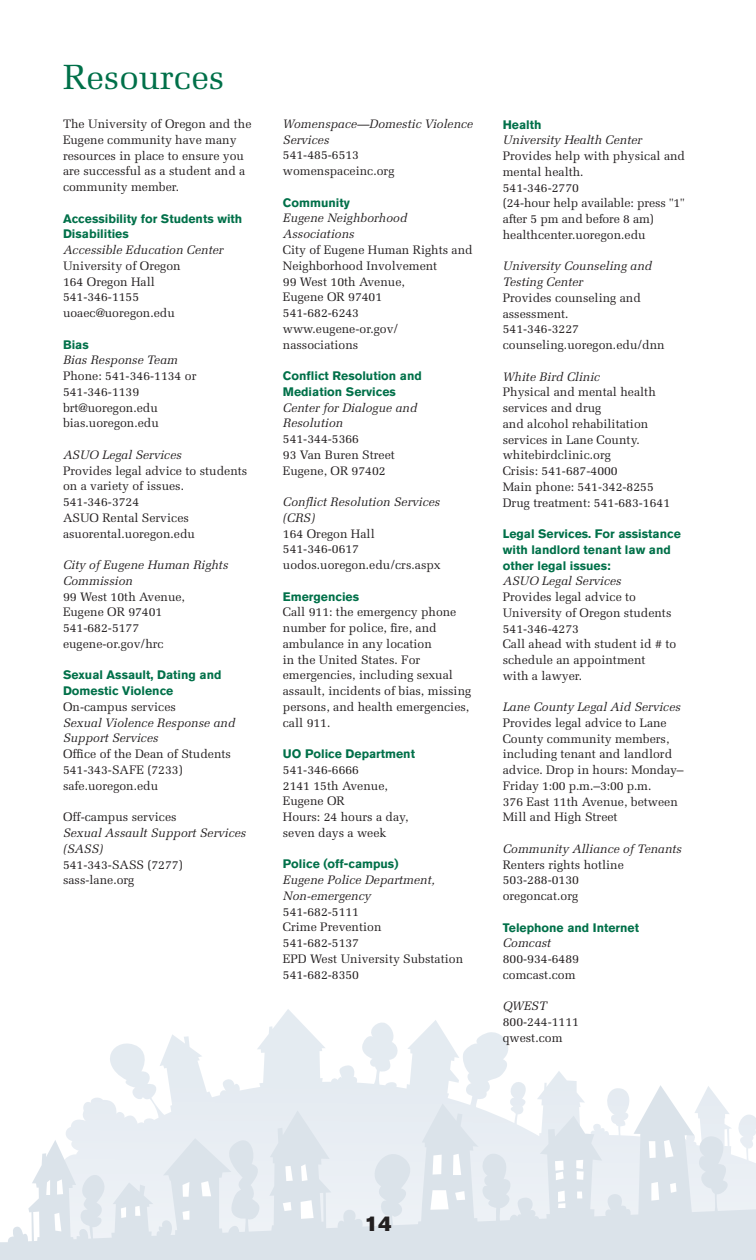
<style>
.page{position:relative;width:756px;height:1260px;background:#fff}
.page>*{position:absolute;margin:0;border:0;box-sizing:border-box;transform-origin:0 0}
.t1{font:35px "Melior";color:#007049}
.t2{font:21px "Akzidenz Grotesk BQ Super";color:#231f20}
.t3{font:12.25px/15.8px "Melior";color:#231f20}
.t4{font:italic 12.25px/15.8px "Melior";color:#231f20}
.t5{font:700 12.25px/15.8px "Akzidenz Grotesk BQ";color:#007049}
</style>
<div class="page">
<svg style="left:0;top:1009px;width:756px;height:251px"></svg>
<svg style="left:649px;top:1141px;width:7px;height:17px"></svg>
<svg style="left:664px;top:1140px;width:10px;height:18px"></svg>
<svg style="left:651px;top:1182px;width:8px;height:19px"></svg>
<svg style="left:670px;top:1183px;width:7px;height:10px"></svg>
<svg style="left:555px;top:1161px;width:9px;height:19px"></svg>
<div style="left:577px;top:1171px;width:7px;height:9px;background:#fff"></div>
<svg style="left:576px;top:1160px;width:7px;height:9px"></svg>
<svg style="left:558px;top:1191px;width:7px;height:17px"></svg>
<svg style="left:577px;top:1192px;width:5px;height:6px"></svg>
<svg style="left:433px;top:1155px;width:9px;height:20px"></svg>
<svg style="left:453px;top:1154px;width:8px;height:21px"></svg>
<svg style="left:430px;top:1190px;width:19px;height:20px"></svg>
<svg style="left:455px;top:1191px;width:10px;height:9px"></svg>
<svg style="left:285px;top:1166px;width:8px;height:15px"></svg>
<svg style="left:301px;top:1164px;width:7px;height:17px"></svg>
<svg style="left:283px;top:1202px;width:8px;height:9px"></svg>
<svg style="left:301px;top:1200px;width:13px;height:19px"></svg>
<svg style="left:183px;top:1182px;width:6px;height:15px"></svg>
<svg style="left:201px;top:1181px;width:10px;height:15px"></svg>
<svg style="left:183px;top:1211px;width:6px;height:9px"></svg>
<svg style="left:121px;top:1207px;width:5px;height:11px"></svg>
<svg style="left:135px;top:1206px;width:5px;height:10px"></svg>
<svg style="left:46px;top:1180px;width:4px;height:15px"></svg>
<svg style="left:57px;top:1179px;width:6px;height:16px"></svg>
<svg style="left:54px;top:1213px;width:7px;height:18px"></svg>
<p class="t1" style="left:63px;top:57px;width:163px">Resources</p>
<p class="t3" style="left:63px;top:116px;width:190px">The University of Oregon and the<br>Eugene community have many resources in place to ensure you are successful as a student and a community member.</p>
<p class="t5" style="left:63px;top:211px;width:181px">Accessibility for Students with<br>Disabilities</p>
<p class="t4" style="left:63px;top:242px;width:162px">Accessible Education Center</p>
<p class="t3" style="left:63px;top:258px;width:119px">University of Oregon</p>
<p class="t3" style="left:63px;top:274px;width:93px">164 Oregon Hall</p>
<p class="t3" style="left:63px;top:289px;width:78px">541-346-1155</p>
<p class="t3" style="left:63px;top:305px;width:113px">uoaec@uoregon.edu</p>
<p class="t5" style="left:63px;top:337px;width:27px">Bias</p>
<p class="t4" style="left:63px;top:353px;width:116px">Bias Response Team</p>
<p class="t3" style="left:63px;top:368px;width:135px">Phone: 541-346-1134 or<br>541-346-1139</p>
<p class="t3" style="left:63px;top:400px;width:96px">brt@uoregon.edu</p>
<p class="t3" style="left:63px;top:415px;width:97px">bias.uoregon.edu</p>
<p class="t4" style="left:63px;top:447px;width:120px">ASUO Legal Services</p>
<p class="t3" style="left:63px;top:463px;width:186px">Provides legal advice to students on a variety of issues.</p>
<p class="t3" style="left:63px;top:494px;width:78px">541-346-3724</p>
<p class="t3" style="left:63px;top:510px;width:127px">ASUO Rental Services</p>
<p class="t3" style="left:63px;top:526px;width:134px">asuorental.uoregon.edu</p>
<p class="t4" style="left:63px;top:557px;width:167px">City of Eugene Human Rights<br>Commission</p>
<p class="t3" style="left:63px;top:589px;width:124px">99 West 10th Avenue,</p>
<p class="t3" style="left:63px;top:604px;width:101px">Eugene OR 97401</p>
<p class="t3" style="left:63px;top:620px;width:78px">541-682-5177</p>
<p class="t3" style="left:63px;top:636px;width:102px">eugene-or.gov/hrc</p>
<p class="t5" style="left:63px;top:667px;width:160px">Sexual Assault, Dating and<br>Domestic Violence</p>
<p class="t3" style="left:63px;top:699px;width:114px">On-campus services</p>
<p class="t4" style="left:63px;top:715px;width:174px">Sexual Violence Response and<br>Support Services</p>
<p class="t3" style="left:63px;top:746px;width:170px">Office of the Dean of Students<br>541-343-SAFE (7233)</p>
<p class="t3" style="left:63px;top:778px;width:97px">safe.uoregon.edu</p>
<p class="t3" style="left:63px;top:809px;width:115px">Off-campus services</p>
<p class="t4" style="left:63px;top:825px;width:185px">Sexual Assault Support Services (SASS)</p>
<p class="t3" style="left:63px;top:856px;width:121px">541-343-SASS (7277)</p>
<p class="t3" style="left:63px;top:872px;width:73px">sass-lane.org</p>
<p class="t4" style="left:283px;top:116px;width:192px">Womenspace—Domestic Violence<br>Services</p>
<p class="t3" style="left:283px;top:147px;width:78px">541-485-6513</p>
<p class="t3" style="left:283px;top:163px;width:113px">womenspaceinc.org</p>
<p class="t5" style="left:283px;top:195px;width:69px">Community</p>
<p class="t4" style="left:283px;top:211px;width:126px">Eugene Neighborhood<br>Associations</p>
<p class="t3" style="left:283px;top:242px;width:191px">City of Eugene Human Rights and<br>Neighborhood Involvement<br>99 West 10th Avenue,</p>
<p class="t3" style="left:283px;top:289px;width:101px">Eugene OR 97401</p>
<p class="t3" style="left:283px;top:305px;width:78px">541-682-6243</p>
<p class="t3" style="left:283px;top:321px;width:117px">www.eugene-or.gov/ nassociations</p>
<p class="t5" style="left:283px;top:368px;width:140px">Conflict Resolution and<br>Mediation Services</p>
<p class="t4" style="left:283px;top:400px;width:136px">Center for Dialogue and<br>Resolution</p>
<p class="t3" style="left:283px;top:431px;width:78px">541-344-5366</p>
<p class="t3" style="left:283px;top:447px;width:114px">93 Van Buren Street</p>
<p class="t3" style="left:283px;top:462px;width:104px">Eugene, OR 97402</p>
<p class="t4" style="left:283px;top:494px;width:159px">Conflict Resolution Services (CRS)</p>
<p class="t3" style="left:283px;top:525px;width:93px">164 Oregon Hall<br>541-346-0617</p>
<p class="t3" style="left:283px;top:557px;width:159px">uodos.uoregon.edu/crs.aspx</p>
<p class="t5" style="left:283px;top:588px;width:78px">Emergencies</p>
<p class="t3" style="left:283px;top:604px;width:190px">Call 911: the emergency phone number for police, fire, and ambulance in any location<br>in the United States. For emergencies, including sexual assault, incidents of bias, missing persons, and health emergencies, call 911.</p>
<p class="t5" style="left:283px;top:746px;width:134px">UO Police Department</p>
<p class="t3" style="left:283px;top:762px;width:78px">541-346-6666</p>
<p class="t3" style="left:283px;top:778px;width:107px">2141 15th Avenue,<br>Eugene OR</p>
<p class="t3" style="left:283px;top:809px;width:127px">Hours: 24 hours a day, seven days a week</p>
<p class="t5" style="left:283px;top:856px;width:117px">Police (off-campus)</p>
<p class="t4" style="left:283px;top:872px;width:153px">Eugene Police Department,<br>Non-emergency</p>
<p class="t3" style="left:283px;top:904px;width:78px">541-682-5111</p>
<p class="t3" style="left:283px;top:919px;width:100px">Crime Prevention<br>541-682-5137</p>
<p class="t3" style="left:283px;top:951px;width:182px">EPD West University Substation<br>541-682-8350</p>
<p class="t5" style="left:503px;top:116px;width:40px">Health</p>
<p class="t4" style="left:503px;top:132px;width:141px">University Health Center</p>
<p class="t3" style="left:503px;top:148px;width:184px">Provides help with physical and mental health.</p>
<p class="t3" style="left:503px;top:180px;width:78px">541-346-2770</p>
<p class="t3" style="left:503px;top:195px;width:183px">(24-hour help available: press "1" after 5 pm and before 8 am)</p>
<p class="t3" style="left:503px;top:227px;width:144px">healthcenter.uoregon.edu</p>
<p class="t4" style="left:503px;top:258px;width:151px">University Counseling and<br>Testing Center</p>
<p class="t3" style="left:503px;top:290px;width:140px">Provides counseling and assessment.</p>
<p class="t3" style="left:503px;top:321px;width:78px">541-346-3227</p>
<p class="t3" style="left:503px;top:337px;width:163px">counseling.uoregon.edu/dnn</p>
<p class="t4" style="left:503px;top:369px;width:99px">White Bird Clinic</p>
<p class="t3" style="left:503px;top:384px;width:155px">Physical and mental health services and drug</p>
<p class="t3" style="left:503px;top:416px;width:147px">and alcohol rehabilitation services in Lane County.</p>
<p class="t3" style="left:503px;top:447px;width:110px">whitebirdclinic.org</p>
<p class="t3" style="left:503px;top:463px;width:117px">Crisis: 541-687-4000</p>
<p class="t3" style="left:503px;top:479px;width:153px">Main phone: 541-342-8255</p>
<p class="t3" style="left:503px;top:495px;width:169px">Drug treatment: 541-683-1641</p>
<p class="t5" style="left:503px;top:526px;width:180px">Legal Services. For assistance with landlord tenant law and other legal issues:</p>
<p class="t4" style="left:503px;top:573px;width:120px">ASUO Legal Services</p>
<p class="t3" style="left:503px;top:589px;width:170px">Provides legal advice to<br>University of Oregon students</p>
<p class="t3" style="left:503px;top:621px;width:78px">541-346-4273</p>
<p class="t3" style="left:503px;top:636px;width:175px">Call ahead with student id # to schedule an appointment</p>
<p class="t3" style="left:503px;top:668px;width:81px">with a lawyer.</p>
<p class="t4" style="left:503px;top:699px;width:179px">Lane County Legal Aid Services</p>
<p class="t3" style="left:503px;top:715px;width:182px">Provides legal advice to Lane<br>County community members, including tenant and landlord advice. Drop in hours: Monday–<br>Friday 1:00 p.m.–3:00 p.m.</p>
<p class="t3" style="left:503px;top:794px;width:177px">376 East 11th Avenue, between<br>Mill and High Street</p>
<p class="t4" style="left:503px;top:841px;width:181px">Community Alliance of Tenants</p>
<p class="t3" style="left:503px;top:857px;width:123px">Renters rights hotline<br>503-288-0130</p>
<p class="t3" style="left:503px;top:888px;width:77px">oregoncat.org</p>
<p class="t5" style="left:503px;top:920px;width:138px">Telephone and Internet</p>
<p class="t4" style="left:503px;top:936px;width:50px">Comcast</p>
<p class="t3" style="left:503px;top:951px;width:78px">800-934-6489</p>
<p class="t3" style="left:503px;top:967px;width:74px">comcast.com</p>
<p class="t4" style="left:503px;top:999px;width:46px">QWEST</p>
<p class="t3" style="left:503px;top:1014px;width:78px">800-244-1111</p>
<p class="t3" style="left:503px;top:1030px;width:61px">qwest.com</p>
<p class="t2" style="left:364px;top:1211px;width:29px">14</p>
</div>
